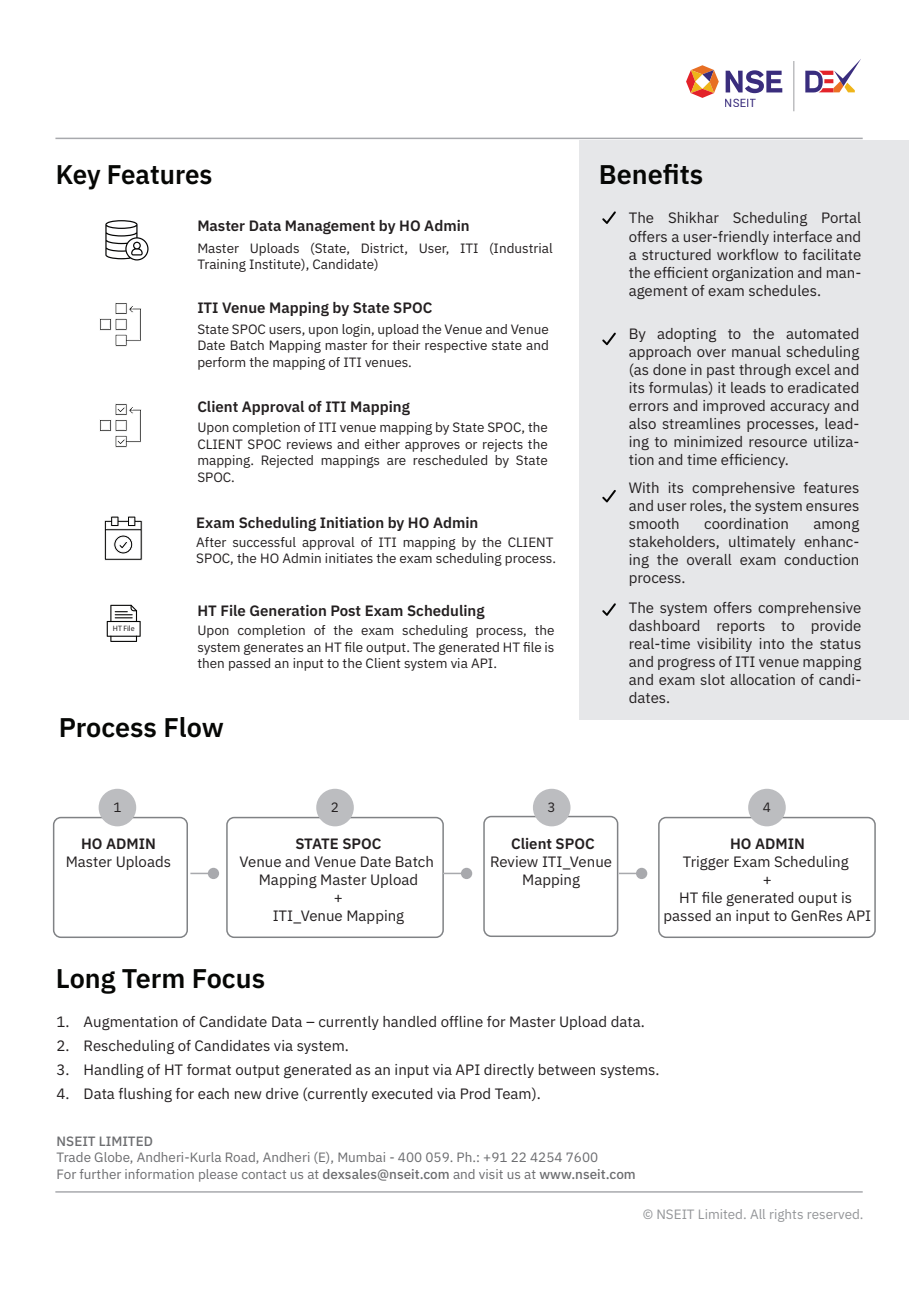
<style>
.page{position:relative;width:919px;height:1289px;background:#fff}
.page>*{position:absolute;margin:0;border:0;box-sizing:border-box;transform-origin:0 0}
.t1{font:600 27px "IBM Plex Sans";color:#060705}
.t2{font:600 27px "IBM Plex Sans";color:#060705;scale:.96 1}
.t3{font:15px/18px "IBM Plex Sans";color:#231f20;text-align:justify}
.t4{font:600 15px "IBM Plex Sans";color:#231f20}
.t5{font:13.5px/16.5px "IBM Plex Sans";color:#231f20;text-align:justify}
.t6{font:13.5px/16.5px "IBM Plex Sans";color:#6c6d70}
.t7{font:13.5px "IBM Plex Sans";color:#939598}
.t8{font:500 13.5px "IBM Plex Sans";color:#6c6d70}
.t9{font:11.4px "Roboto";color:#3a2d7d}
.t10{font:7.8px "Myriad Pro";color:#231f20}
.s1{font-weight:500}
</style>
<div class="page">
<svg style="left:105px;top:220px;width:43px;height:40px"></svg>
<svg style="left:99px;top:303px;width:42px;height:43px"></svg>
<svg style="left:99px;top:403px;width:43px;height:45px"></svg>
<svg style="left:104px;top:516px;width:39px;height:45px"></svg>
<svg style="left:107px;top:604px;width:34px;height:38px"></svg>
<div style="left:226px;top:816px;width:218px;height:122px;border:2px solid #808285;border-radius:7px"></div>
<svg style="left:725px;top:70px;width:57px;height:23px"></svg>
<svg style="left:686px;top:65px;width:32px;height:33px"></svg>
<hr style="left:793px;top:61px;width:1px;height:50px;background:#a7a9ac">
<svg style="left:805px;top:59px;width:56px;height:33px"></svg>
<div style="left:579px;top:140px;width:329px;height:580px;background:#e6e7e9"></div>
<svg style="left:602px;top:211px;width:14px;height:13px"></svg>
<svg style="left:602px;top:490px;width:14px;height:12px"></svg>
<svg style="left:602px;top:603px;width:14px;height:13px"></svg>
<div style="left:53px;top:816px;width:135px;height:122px;border:2px solid #808285;border-radius:7px"></div>
<div style="left:99px;top:788px;width:37px;height:38px;background:#bcbdc0;border-radius:50%"></div>
<div style="left:316px;top:788px;width:38px;height:38px;background:#bcbdc0;border-radius:50%"></div>
<div style="left:483px;top:815px;width:135px;height:122px;border:2px solid #808285;border-radius:7px"></div>
<div style="left:533px;top:788px;width:37px;height:38px;background:#bcbdc0;border-radius:50%"></div>
<div style="left:658px;top:816px;width:217px;height:122px;border:2px solid #808285;border-radius:7px"></div>
<div style="left:748px;top:788px;width:37px;height:38px;background:#bcbdc0;border-radius:50%"></div>
<svg style="left:602px;top:332px;width:14px;height:13px"></svg>
<hr style="left:190px;top:872px;width:24px;height:2px;background:#a8a9ad">
<div style="left:208px;top:867px;width:11px;height:12px;background:#a8a9ad;border-radius:50%"></div>
<hr style="left:443px;top:872px;width:24px;height:2px;background:#a8a9ad">
<div style="left:461px;top:867px;width:11px;height:12px;background:#a8a9ad;border-radius:50%"></div>
<hr style="left:618px;top:872px;width:24px;height:2px;background:#a8a9ad">
<div style="left:636px;top:867px;width:11px;height:12px;background:#a8a9ad;border-radius:50%"></div>
<hr style="left:55px;top:1191px;width:807px;height:1px;background:#a8a9ad">
<hr style="left:55px;top:138px;width:807px;height:1px;background:#a8a9ad">
<h1 class="t2" style="left:56px;top:153px;width:165px">Key Features</h1>
<h1 class="t1" style="left:599px;top:153px;width:106px">Benefits</h1>
<p class="t9" style="left:724px;top:94px;width:34px">NSEIT</p>
<p class="t4" style="left:197px;top:213px;width:274px">Master Data Management by HO Admin</p>
<p class="t5" style="left:197px;top:238px;width:357px">Master Uploads (State, District, User, ITI (Industrial<br>Training Institute), Candidate)</p>
<p class="t4" style="left:197px;top:296px;width:236px">ITI Venue Mapping by State SPOC</p>
<p class="t5" style="left:197px;top:319px;width:353px">State SPOC users, upon login, upload the Venue and Venue Date Batch Mapping master for their respective state and perform the mapping of ITI venues.</p>
<p class="t4" style="left:197px;top:394px;width:214px">Client Approval of ITI Mapping</p>
<p class="t10" style="left:113px;top:623px;width:23px">HT File</p>
<p class="t5" style="left:197px;top:418px;width:352px">Upon completion of ITI venue mapping by State SPOC, the CLIENT SPOC reviews and either approves or rejects the mapping. Rejected mappings are rescheduled by State SPOC.</p>
<p class="t4" style="left:196px;top:510px;width:283px">Exam Scheduling Initiation by HO Admin</p>
<p class="t5" style="left:196px;top:532px;width:361px">After successful approval of ITI mapping by the CLIENT<br>SPOC, the HO Admin initiates the exam scheduling process.</p>
<p class="t4" style="left:197px;top:599px;width:289px">HT File Generation Post Exam Scheduling</p>
<p class="t5" style="left:197px;top:621px;width:359px">Upon completion of the exam scheduling process, the system generates an HT file output. The generated HT file is then passed an input to the Client system via API.</p>
<h1 class="t1" style="left:59px;top:706px;width:167px">Process Flow</h1>
<p class="t3" style="left:628px;top:208px;width:234px">The Shikhar Scheduling Portal offers a user-friendly interface and a structured workflow to facilitate the efficient organization and man&shy;agement of exam schedules.</p>
<p class="t3" style="left:628px;top:323px;width:232px">By adopting to the automated approach over manual scheduling (as done in past through excel and its formulas) it leads to eradicated errors and improved accuracy and also streamlines processes, lead&shy;ing to minimized resource utiliza&shy;tion and time efficiency.</p>
<p class="t3" style="left:628px;top:477px;width:232px">With its comprehensive features and user roles, the system ensures smooth</p>
<p class="t3" style="left:704px;top:513px;width:86px">coordination</p>
<p class="t3" style="left:628px;top:513px;width:232px;text-indent:185px">among stakeholders, ultimately enhanc&shy;ing the overall exam conduction process.</p>
<p class="t3" style="left:628px;top:597px;width:234px">The system offers comprehensive dashboard reports to provide real-time visibility into the status and progress of ITI venue mapping and exam slot allocation of candi&shy;dates.</p>
<p class="t5" style="left:113px;top:797px;width:10px">1</p>
<p class="t4" style="left:81px;top:831px;width:76px">HO ADMIN</p>
<p class="t3" style="left:66px;top:851px;width:107px">Master Uploads</p>
<p class="t5" style="left:331px;top:797px;width:10px">2</p>
<p class="t4" style="left:295px;top:831px;width:88px">STATE SPOC</p>
<p class="t3" style="left:239px;top:851px;width:196px;text-align:center">Venue and Venue Date Batch<br>Mapping Master Upload<br>+<br>ITI_Venue Mapping</p>
<h1 class="t1" style="left:56px;top:957px;width:211px">Long Term Focus</h1>
<p class="t5" style="left:547px;top:797px;width:10px">3</p>
<p class="t4" style="left:511px;top:831px;width:85px">Client SPOC</p>
<p class="t3" style="left:490px;top:851px;width:123px;text-align:center">Review ITI_Venue<br>Mapping</p>
<p class="t5" style="left:762px;top:797px;width:10px">4</p>
<p class="t4" style="left:730px;top:831px;width:76px">HO ADMIN</p>
<p class="t3" style="left:663px;top:851px;width:209px;text-align:center">Trigger Exam Scheduling<br>+<br>HT file generated ouput is passed an input to GenRes API</p>
<p class="t3" style="left:57px;top:1011px;width:589px">1. Augmentation of Candidate Data – currently handled offline for Master Upload data.</p>
<p class="t3" style="left:57px;top:1035px;width:294px">2. Rescheduling of Candidates via system.</p>
<p class="t3" style="left:57px;top:1059px;width:604px">3. Handling of HT format output generated as an input via API directly between systems.</p>
<p class="t3" style="left:57px;top:1083px;width:485px">4. Data flushing for each new drive (currently executed via Prod Team).</p>
<p class="t8" style="left:57px;top:1130px;width:98px">NSEIT LIMITED</p>
<p class="t6" style="left:57px;top:1147px;width:580px">Trade Globe, Andheri-Kurla Road, Andheri (E), Mumbai - 400 059. Ph.: +91 22 4254 7600<br>For further information please contact us at <span class="s1">dexsales@nseit.com</span> and visit us at <span class="s1">www.nseit.com</span></p>
<p class="t7" style="left:642px;top:1204px;width:222px">© NSEIT Limited. All rights reserved.</p>
</div>
